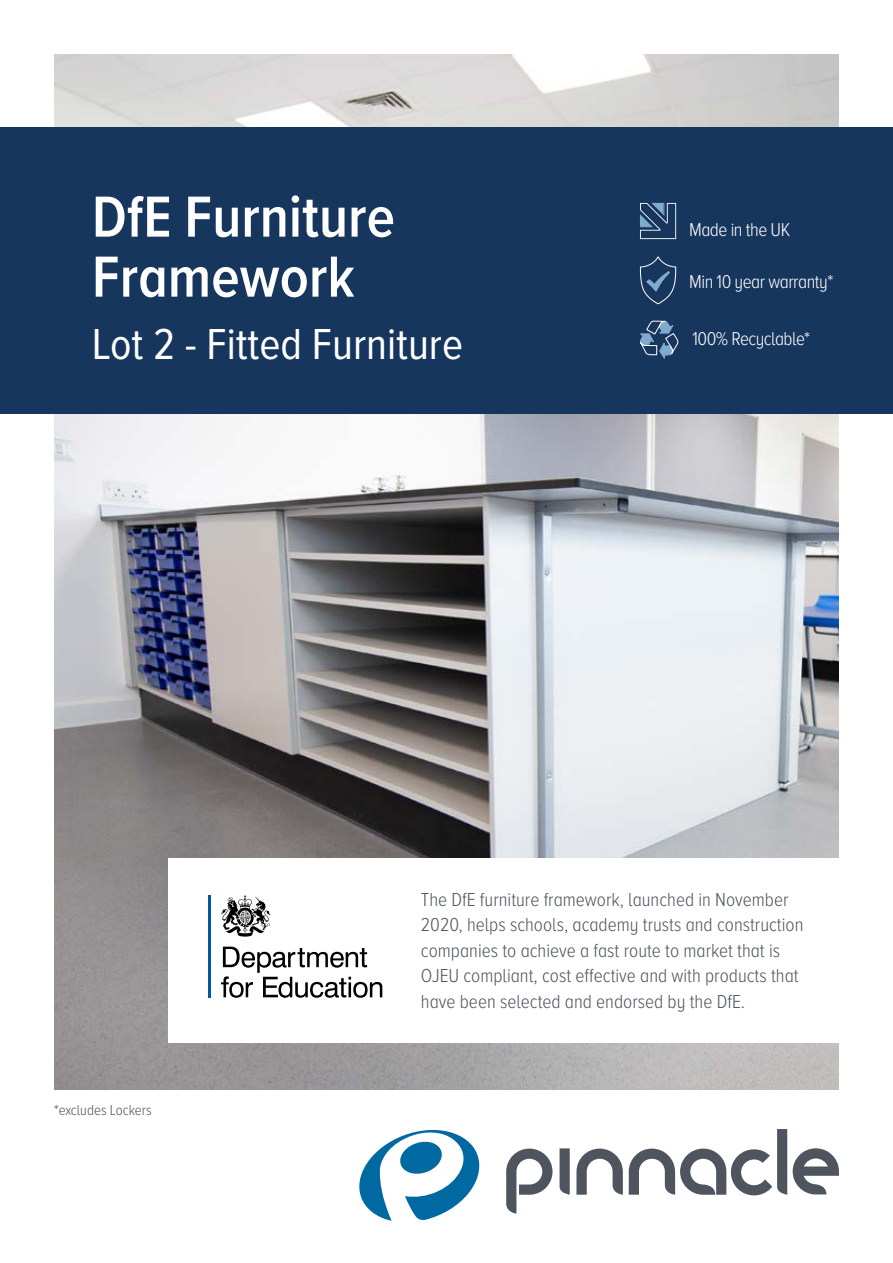
<style>
.page{position:relative;width:893px;height:1263px;background:#fff}
.page>*{position:absolute;margin:0;border:0;box-sizing:border-box;transform-origin:0 0}
.t1{font:600 60px/60px "Proxima Nova A Cond";color:#fff}
.t2{font:45px "Proxima Nova A Cond";color:#fff}
.t3{font:300 19.5px/25.5px "Proxima Nova A Cond";color:#4e555e}
.t4{font:300 19.35px "Proxima Nova A Cond";letter-spacing:-.025em;color:#fff}
.t5{font:300 15px "Proxima Nova A Cond";color:#4e555e}
</style>
<div class="page">
<svg style="left:576px;top:1148px;width:47px;height:47px"></svg>
<svg style="left:560px;top:1148px;width:10px;height:47px"></svg>
<svg style="left:629px;top:1129px;width:158px;height:67px"></svg>
<svg style="left:506px;top:1148px;width:46px;height:66px"></svg>
<svg style="left:793px;top:1148px;width:46px;height:46px"></svg>
<svg style="left:359px;top:1130px;width:121px;height:91px"></svg>
<img style="left:54px;top:414px;width:785px;height:675px">
<img style="left:54px;top:54px;width:785px;height:74px">
<div style="left:0;top:128px;width:893px;height:286px;background:#17365d"></div>
<div style="left:168px;top:859px;width:671px;height:184px;background:#fff"></div>
<svg style="left:639px;top:256px;width:38px;height:49px"></svg>
<svg style="left:640px;top:320px;width:38px;height:39px"></svg>
<svg style="left:640px;top:203px;width:36px;height:36px"></svg>
<svg style="left:221px;top:895px;width:161px;height:103px"></svg>
<hr style="left:208px;top:896px;width:3px;height:102px;background:#0059a2">
<h1 class="t1" style="left:92px;top:185px;width:305px">DfE Furniture<br>Framework</h1>
<h2 class="t2" style="left:92px;top:311px;width:373px">Lot 2 - Fitted Furniture</h2>
<p class="t4" style="left:689px;top:215px;width:102px">Made in the UK</p>
<p class="t4" style="left:689px;top:267px;width:146px">Min 10 year warranty*</p>
<p class="t4" style="left:692px;top:324px;width:119px">100% Recyclable*</p>
<p class="t5" style="left:54px;top:1099px;width:99px">*excludes Lockers</p>
<p class="t3" style="left:421px;top:885px;width:384px">The DfE furniture framework, launched in November 2020, helps schools, academy trusts and construction companies to achieve a fast route to market that is OJEU compliant, cost effective and with products that have been selected and endorsed by the DfE.</p>
</div>
